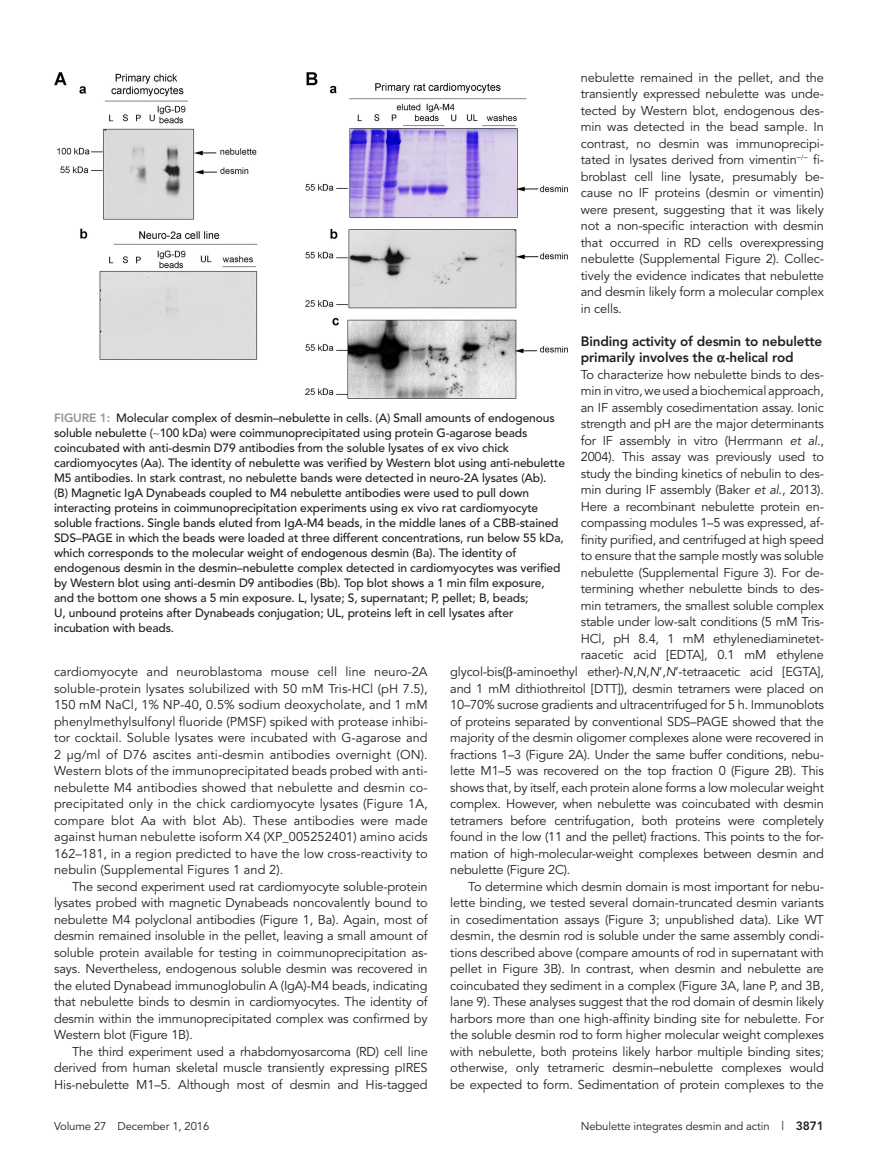
<style>
.page{position:relative;width:878px;height:1175px;background:#fff}
.page>*{position:absolute;margin:0;border:0;box-sizing:border-box;transform-origin:0 0}
.t1{font:800 13.5px/16.5px "Avenir";letter-spacing:-.01em;color:#231f20}
.Para{font:12.75px/16.5px "Avenir";letter-spacing:-.01em;color:#231f20;text-align:justify}
.ParaFL{font:12.75px "Avenir";letter-spacing:-.015em;color:#231f20}
.FigCaption{font:500 12px/15px "Avenir";letter-spacing:-.01em;color:#231f20}
.ParaFL-2{font:11.25px "Avenir";letter-spacing:-.01em;color:#231f20}
.s1{font-style:italic}
.s2{font-weight:800;color:#939598}
.s3{font-size:12px}
.s4{font-weight:800;font-size:12px}
</style>
<div class="page">
<img style="left:54px;top:72px;width:513px;height:326px">
<p class="Para" style="left:580px;top:69px;width:245px">nebulette remained in the pellet, and the transiently expressed nebulette was unde&shy;tected by Western blot, endogenous des&shy;min was detected in the bead sample. In contrast, no desmin was immunoprecipi&shy;tated in lysates derived from vimentin− − fi&shy;broblast cell line lysate, presumably be&shy;cause no IF proteins (desmin or vimentin) were present, suggesting that it was likely not a non-specific interaction with desmin that occurred in RD cells overexpressing nebulette (Supplemental Figure 2). Collec&shy;tively the evidence indicates that nebulette and desmin likely form a molecular complex in cells.</p>
<h2 class="t1" style="left:580px;top:333px;width:243px">Binding activity of desmin to nebulette primarily involves the -helical rod</h2>
<p class="ParaFL" style="left:580px;top:367px;width:245px">To characterize how nebulette binds to des-</p>
<p class="ParaFL" style="left:580px;top:383px;width:245px">min in vitro, we used a biochemical approach,</p>
<p class="ParaFL" style="left:580px;top:400px;width:245px">an IF assembly cosedimentation assay. Ionic</p>
<p class="ParaFL" style="left:580px;top:416px;width:244px">strength and pH are the major determinants</p>
<p class="ParaFL" style="left:580px;top:433px;width:244px">for IF assembly in vitro (Herrmann <span class="s1">et al.</span>,</p>
<p class="ParaFL" style="left:580px;top:449px;width:245px">2004). This assay was previously used to</p>
<p class="ParaFL" style="left:580px;top:466px;width:245px">study the binding kinetics of nebulin to des-</p>
<p class="ParaFL" style="left:580px;top:482px;width:244px">min during IF assembly (Baker <span class="s1">et al.</span>, 2013).</p>
<p class="ParaFL" style="left:580px;top:499px;width:245px">Here a recombinant nebulette protein en-</p>
<p class="ParaFL" style="left:580px;top:515px;width:245px">compassing modules 1–5 was expressed, af-</p>
<p class="ParaFL" style="left:580px;top:532px;width:244px">finity purified, and centrifuged at high speed</p>
<p class="ParaFL" style="left:580px;top:548px;width:245px">to ensure that the sample mostly was soluble</p>
<p class="ParaFL" style="left:580px;top:565px;width:245px">nebulette (Supplemental Figure 3). For de-</p>
<p class="ParaFL" style="left:580px;top:581px;width:245px">termining whether nebulette binds to des-</p>
<p class="ParaFL" style="left:580px;top:598px;width:245px">min tetramers, the smallest soluble complex</p>
<p class="ParaFL" style="left:580px;top:614px;width:245px">stable under low-salt conditions (5 mM Tris-</p>
<p class="ParaFL" style="left:580px;top:631px;width:245px">HCl, pH 8.4, 1 mM ethylenediaminetet-</p>
<p class="ParaFL" style="left:580px;top:647px;width:245px">raacetic acid [EDTA], 0.1 mM ethylene</p>
<p class="ParaFL" style="left:450px;top:664px;width:375px">glycol-bis( -aminoethyl ether)-<span class="s1">N</span>,<span class="s1">N</span>,<span class="s1">N</span>’,<span class="s1">N</span>’-tetraacetic acid [EGTA],</p>
<p class="ParaFL" style="left:450px;top:680px;width:375px">and 1 mM dithiothreitol [DTT]), desmin tetramers were placed on</p>
<p class="ParaFL" style="left:450px;top:697px;width:375px">10–70% sucrose gradients and ultracentrifuged for 5 h. Immunoblots</p>
<p class="ParaFL" style="left:450px;top:713px;width:375px">of proteins separated by conventional SDS–PAGE showed that the</p>
<p class="ParaFL" style="left:450px;top:730px;width:375px">majority of the desmin oligomer complexes alone were recovered in</p>
<p class="ParaFL" style="left:450px;top:746px;width:375px">fractions 1–3 (Figure 2A). Under the same buffer conditions, nebu-</p>
<p class="ParaFL" style="left:450px;top:763px;width:375px">lette M1–5 was recovered on the top fraction 0 (Figure 2B). This</p>
<p class="ParaFL" style="left:450px;top:779px;width:375px">shows that, by itself, each protein alone forms a low molecular weight</p>
<p class="ParaFL" style="left:450px;top:796px;width:375px">complex. However, when nebulette was coincubated with desmin</p>
<p class="ParaFL" style="left:450px;top:812px;width:375px">tetramers before centrifugation, both proteins were completely</p>
<p class="ParaFL" style="left:450px;top:829px;width:375px">found in the low (11 and the pellet) fractions. This points to the for-</p>
<p class="ParaFL" style="left:450px;top:845px;width:375px">mation of high-molecular-weight complexes between desmin and</p>
<p class="ParaFL" style="left:450px;top:862px;width:122px">nebulette (Figure 2C).</p>
<p class="Para" style="left:450px;top:878px;width:375px;text-indent:18px">To determine which desmin domain is most important for nebu&shy;lette binding, we tested several domain-truncated desmin variants in cosedimentation assays (Figure 3; unpublished data). Like WT desmin, the desmin rod is soluble under the same assembly condi&shy;tions described above (compare amounts of rod in supernatant with pellet in Figure 3B). In contrast, when desmin and nebulette are coincubated they sediment in a complex (Figure 3A, lane P, and 3B, lane 9). These analyses suggest that the rod domain of desmin likely harbors more than one high-affinity binding site for nebulette. For the soluble desmin rod to form higher molecular weight complexes with nebulette, both proteins likely harbor multiple binding sites; otherwise, only tetrameric desmin–nebulette complexes would be expected to form. Sedimentation of protein complexes to the</p>
<p class="FigCaption" style="left:54px;top:411px;width:512px"><span class="s2">FIGURE 1:</span> Molecular complex of desmin–nebulette in cells. (A) Small amounts of endogenous soluble nebulette (∼100 kDa) were coimmunoprecipitated using protein G-agarose beads coincubated with anti-desmin D79 antibodies from the soluble lysates of ex vivo chick cardiomyocytes (Aa). The identity of nebulette was verified by Western blot using anti-nebulette M5 antibodies. In stark contrast, no nebulette bands were detected in neuro-2A lysates (Ab).<br>(B) Magnetic IgA Dynabeads coupled to M4 nebulette antibodies were used to pull down interacting proteins in coimmunoprecipitation experiments using ex vivo rat cardiomyocyte soluble fractions. Single bands eluted from IgA-M4 beads, in the middle lanes of a CBB-stained SDS–PAGE in which the beads were loaded at three different concentrations, run below 55 kDa, which corresponds to the molecular weight of endogenous desmin (Ba). The identity of endogenous desmin in the desmin–nebulette complex detected in cardiomyocytes was verified by Western blot using anti-desmin D9 antibodies (Bb). Top blot shows a 1 min film exposure, and the bottom one shows a 5 min exposure. L, lysate; S, supernatant; P, pellet; B, beads;<br>U, unbound proteins after Dynabeads conjugation; UL, proteins left in cell lysates after incubation with beads.</p>
<p class="Para" style="left:54px;top:663px;width:375px">cardiomyocyte and neuroblastoma mouse cell line neuro-2A soluble-protein lysates solubilized with 50 mM Tris-HCl (pH 7.5), 150 mM NaCl, 1% NP-40, 0.5% sodium deoxycholate, and 1 mM phenylmethylsulfonyl fluoride (PMSF) spiked with protease inhibi&shy;tor cocktail. Soluble lysates were incubated with G-agarose and 2 μg/ml of D76 ascites anti-desmin antibodies overnight (ON).<br>Western blots of the immunoprecipitated beads probed with anti&shy;nebulette M4 antibodies showed that nebulette and desmin co&shy;precipitated only in the chick cardiomyocyte lysates (Figure 1A, compare blot Aa with blot Ab). These antibodies were made against human nebulette isoform X4 (XP_005252401) amino acids 162–181, in a region predicted to have the low cross-reactivity to nebulin (Supplemental Figures 1 and 2).</p>
<p class="Para" style="left:54px;top:878px;width:375px;text-indent:18px">The second experiment used rat cardiomyocyte soluble-protein lysates probed with magnetic Dynabeads noncovalently bound to nebulette M4 polyclonal antibodies (Figure 1, Ba). Again, most of desmin remained insoluble in the pellet, leaving a small amount of soluble protein available for testing in coimmunoprecipitation as&shy;says. Nevertheless, endogenous soluble desmin was recovered in the eluted Dynabead immunoglobulin A (IgA)-M4 beads, indicating that nebulette binds to desmin in cardiomyocytes. The identity of desmin within the immunoprecipitated complex was confirmed by Western blot (Figure 1B).</p>
<p class="Para" style="left:54px;top:1043px;width:375px;text-indent:18px">The third experiment used a rhabdomyosarcoma (RD) cell line derived from human skeletal muscle transiently expressing pIRES His-nebulette M1–5. Although most of desmin and His-tagged</p>
<p class="ParaFL-2" style="left:54px;top:1119px;width:157px">Volume 27 December 1, 2016</p>
<p class="ParaFL-2" style="left:580px;top:1119px;width:245px">Nebulette integrates desmin and actin <span class="s3">|</span> <span class="s4">3871</span></p>
</div>
